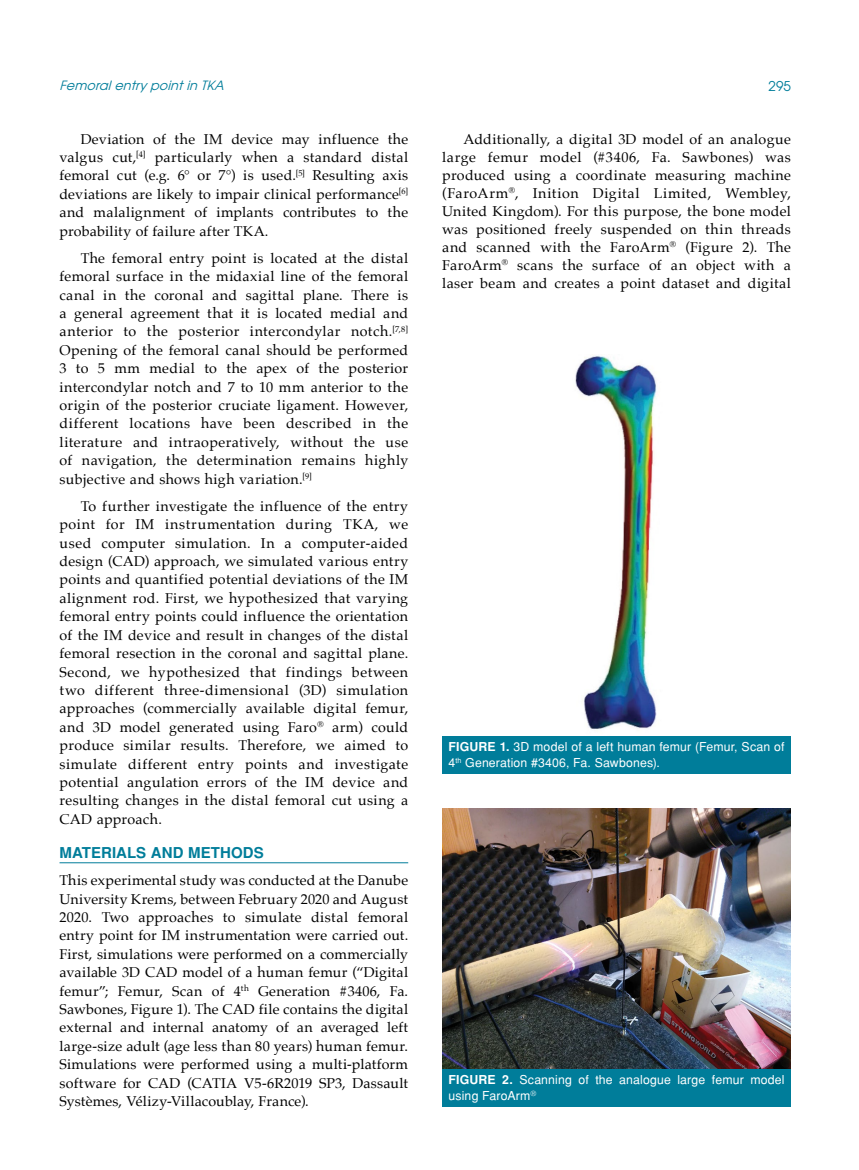
<style>
.page{position:relative;width:859px;height:1170px;background:#fff}
.page>*{position:absolute;margin:0;border:0;box-sizing:border-box;transform-origin:0 0}
.t1{font:700 15px "Helvetica Tr";letter-spacing:.005em;color:#007d9a}
.t2{font:14.25px/18.5px "Palatino";letter-spacing:.02em;color:#000;text-align:justify}
.t3{font:13.5px "Avant Garde Tr";color:#007d9a}
.t4{font:italic 12.75px "Avant Garde Tr";color:#007d9a}
.t5{font:12.3px/15.3px "Helvetica Normal Tr";letter-spacing:.01em;color:#fff}
.s1{font-family:"Helvetica Tr";font-weight:700}
</style>
<div class="page">
<hr style="left:60px;top:862px;width:348px;height:1px;background:#007d9a">
<img style="left:575px;top:355px;width:82px;height:376px">
<div style="left:442px;top:736px;width:349px;height:37px;background:#007d9a"></div>
<img style="left:442px;top:808px;width:349px;height:260px">
<div style="left:442px;top:1068px;width:349px;height:38px;background:#007d9a"></div>
<p class="t4" style="left:60px;top:78px;width:170px">Femoralentrypointin TKA</p>
<p class="t3" style="left:768px;top:77px;width:24px">295</p>
<p class="t2" style="left:60px;top:129px;width:350px;text-indent:21px">Deviation of the IM device may influence the valgus cut,<sup>[4]</sup> particularly when a standard distal femoral cut (e.g. 6° or 7°) is used.<sup>[5]</sup> Resulting axis deviations are likely to impair clinical performance<sup>[6] </sup>and malalignment of implants contributes to the probability of failure after TKA.</p>
<p class="t2" style="left:60px;top:248px;width:350px;text-indent:21px">The femoral entry point is located at the distal femoral surface in the midaxial line of the femoral canal in the coronal and sagittal plane. There is a general agreement that it is located medial and anterior to the posterior intercondylar notch.<sup>[7,8] </sup>Opening of the femoral canal should be performed 3 to 5 mm medial to the apex of the posterior intercondylar notch and 7 to 10 mm anterior to the origin of the posterior cruciate ligament. However, different locations have been described in the literature and intraoperatively, without the use of navigation, the determination remains highly subjective and shows high variation.<sup>[9]</sup></p>
<p class="t2" style="left:60px;top:496px;width:350px;text-indent:21px">To further investigate the influence of the entry point for IM instrumentation during TKA, we used computer simulation. In a computer-aided design (CAD) approach, we simulated various entry points and quantified potential deviations of the IM alignment rod. First, we hypothesized that varying femoral entry points could influence the orientation of the IM device and result in changes of the distal femoral resection in the coronal and sagittal plane.<br>Second, we hypothesized that findings between two different three-dimensional (3D) simulation approaches (commercially available digital femur, and 3D model generated using Faro<sup>®</sup> arm) could produce similar results. Therefore, we aimed to simulate different entry points and investigate potential angulation errors of the IM device and resulting changes in the distal femoral cut using a CAD approach.</p>
<p class="t1" style="left:60px;top:843px;width:206px">MATERIALS AND METHODS</p>
<p class="t2" style="left:60px;top:870px;width:350px">This experimental study was conducted at the Danube University Krems, between February 2020 and August 2020. Two approaches to simulate distal femoral entry point for IM instrumentation were carried out.<br>First, simulations were performed on a commercially available 3D CAD model of a human femur (“Digital femur”; Femur, Scan of 4<sup>th</sup> Generation #3406, Fa.<br>Sawbones, Figure 1). The CAD file contains the digital external and internal anatomy of an averaged left large-size adult (age less than 80 years) human femur.<br>Simulations were performed using a multi-platform software for CAD (CATIA V5-6R2019 SP3, Dassault Systèmes, Vélizy-Villacoublay, France).</p>
<p class="t2" style="left:442px;top:130px;width:350px;line-height:18px;text-indent:21px">Additionally, a digital 3D model of an analogue large femur model (#3406, Fa. Sawbones) was produced using a coordinate measuring machine (FaroArm<sup>®</sup>, Inition Digital Limited, Wembley, United Kingdom). For this purpose, the bone model was positioned freely suspended on thin threads and scanned with the FaroArm<sup>®</sup> (Figure 2). The FaroArm<sup>®</sup> scans the surface of an object with a laser beam and creates a point dataset and digital</p>
<p class="t5" style="left:449px;top:739px;width:337px"><span class="s1">FIGURE 1.</span> 3D model of a left human femur (Femur, Scan of<br>4<sup>th</sup> Generation #3406, Fa. Sawbones).</p>
<p class="t5" style="left:449px;top:1072px;width:337px"><span class="s1">FIGURE 2.</span> Scanning of the analogue large femur model using FaroArm<sup>®</sup></p>
</div>
